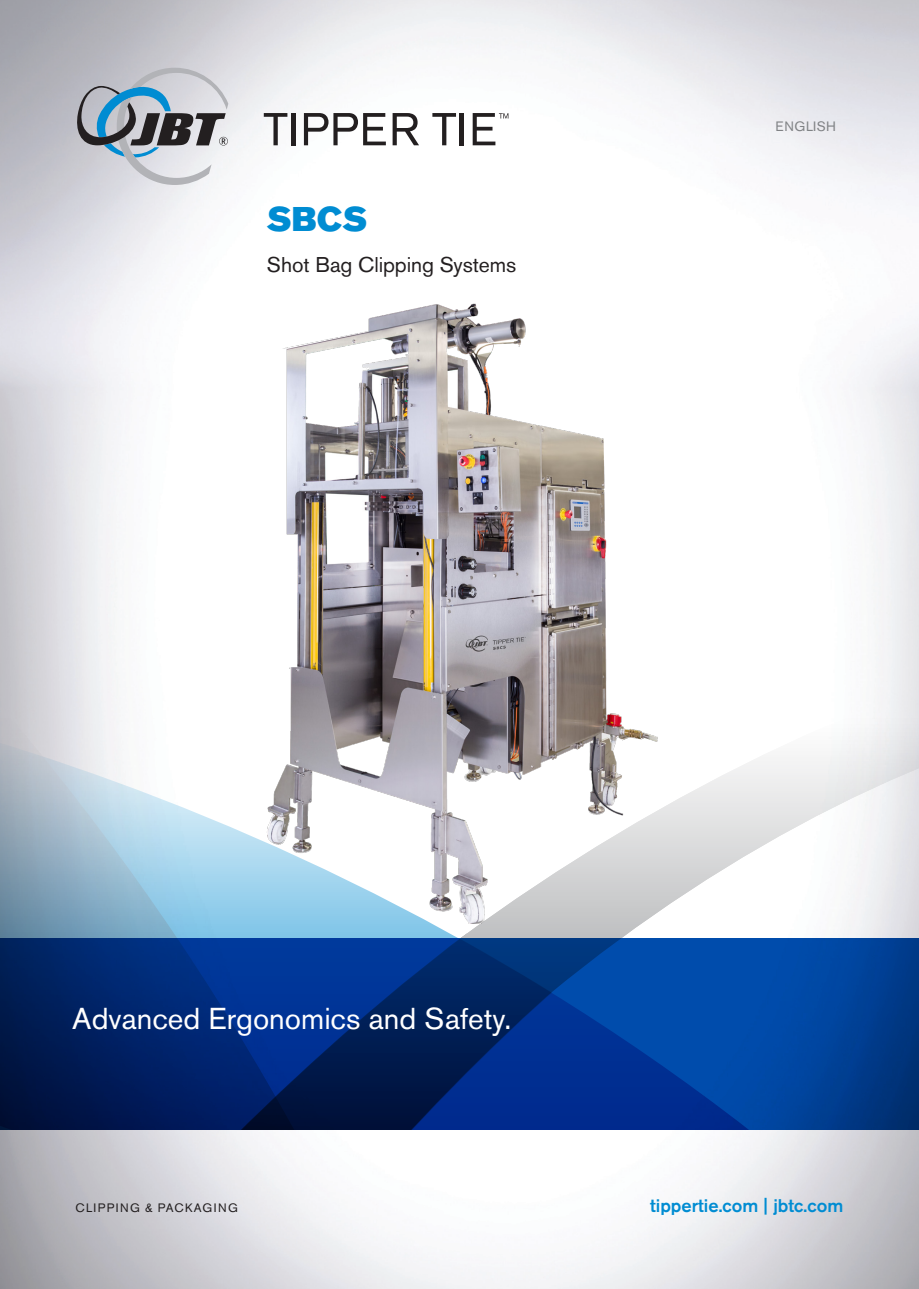
<style>
.page{position:relative;width:919px;height:1289px;background:#fff}
.page>*{position:absolute;margin:0;border:0;box-sizing:border-box;transform-origin:0 0}
.Product_Name{font:34.05px "Akzidenz Grotesk Pro Super";color:#008cd2}
.t1{font:30px "Akzidenz Grotesk Pro";color:#fff}
.Product_Name-2{font:21.15px "Akzidenz Grotesk Pro";letter-spacing:-.005em;color:#231f20}
.t2{font:500 18.15px "Akzidenz Grotesk Pro";color:#008cd2}
.t3{font:13.5px "Akzidenz Grotesk Pro";letter-spacing:.03em;color:#808285}
.t4{font:12.15px "Akzidenz Grotesk Pro";letter-spacing:.11em;color:#231f20}
</style>
<div class="page">
<img style="left:0;top:0;width:918px;height:1288px">
<svg style="left:0;top:624px;width:242px;height:35px"></svg>
<svg style="left:0;top:659px;width:918px;height:279px"></svg>
<svg style="left:0;top:938px;width:918px;height:191px;background:#00307f"></svg>
<svg style="left:77px;top:68px;width:151px;height:117px;background:#abb3bb"></svg>
<svg style="left:264px;top:113px;width:23px;height:32px"></svg>
<hr style="left:291px;top:113px;width:4px;height:32px;background:#231f20">
<svg style="left:304px;top:113px;width:82px;height:32px"></svg>
<svg style="left:392px;top:113px;width:27px;height:32px"></svg>
<svg style="left:432px;top:113px;width:24px;height:32px"></svg>
<div style="left:459px;top:113px;width:5px;height:32px;background:#231f20"></div>
<svg style="left:472px;top:113px;width:36px;height:32px"></svg>
<img style="left:242px;top:289px;width:422px;height:634px">
<p class="Product_Name" style="left:267px;top:197px;width:102px">SBCS</p>
<p class="Product_Name-2" style="left:267px;top:250px;width:251px">Shot Bag Clipping Systems</p>
<p class="t3" style="left:775px;top:118px;width:62px">ENGLISH</p>
<p class="t1" style="left:72px;top:998px;width:440px">Advanced Ergonomics and Safety.</p>
<p class="t4" style="left:76px;top:1199px;width:164px">CLIPPING &amp; PACKAGING</p>
<p class="t2" style="left:650px;top:1193px;width:195px">tippertie.com | jbtc.com</p>
</div>
